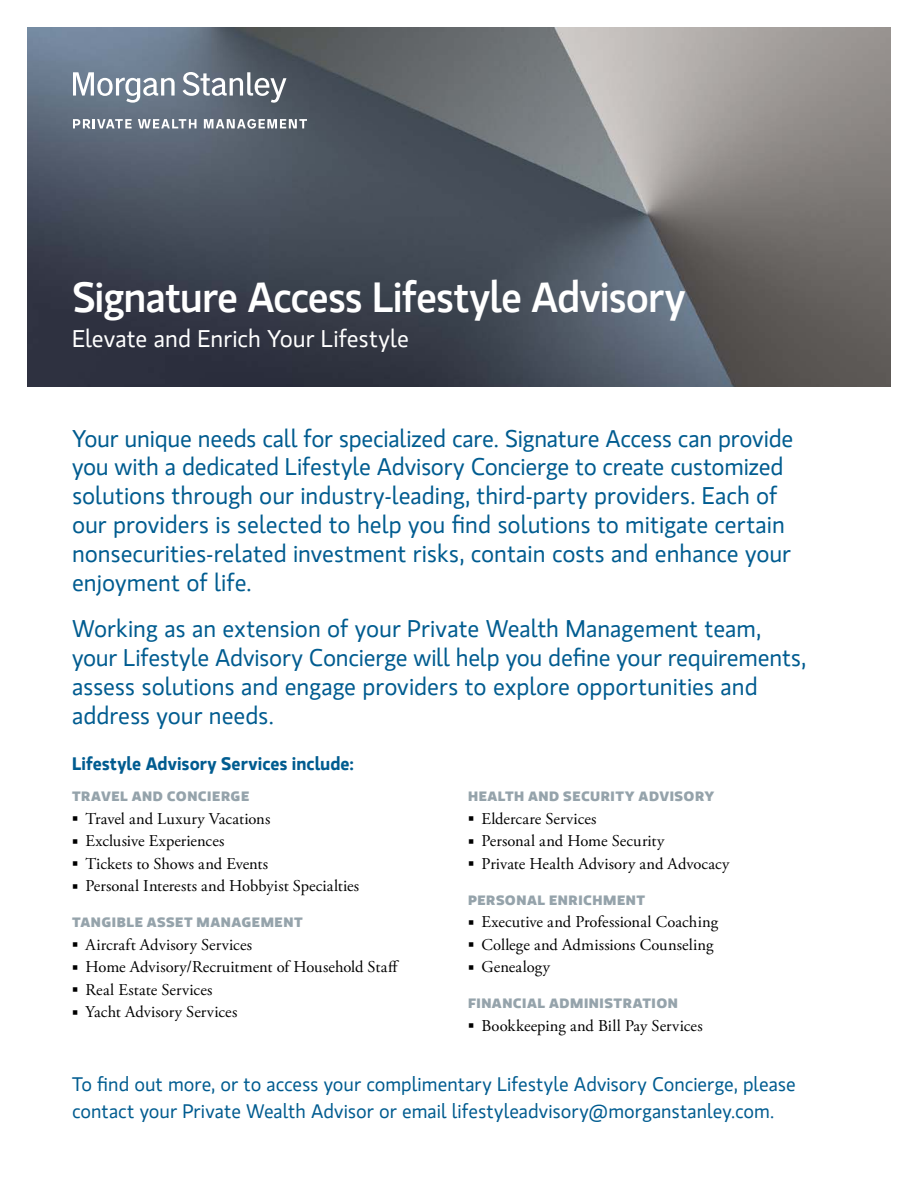
<style>
.page{position:relative;width:918px;height:1188px;background:#fff}
.page>*{position:absolute;margin:0;border:0;box-sizing:border-box;transform-origin:0 0}
.t1{font:500 42px "MS Gloriola II Std";letter-spacing:-.025em;color:#fff}
.t2{font:24px/28.8px "MS Gloriola II Std";letter-spacing:-.005em;color:#005c90}
.t3{font:24px "MS Gloriola II Std";color:#fff}
.t4{font:19.5px/27px "MS Gloriola II Std";color:#005c90}
.t5{font:700 18px "MS Gloriola II Std";color:#005c90}
.t6{font:16.5px "Adobe Garamond Pro";letter-spacing:.005em;color:#000}
.t7{font:500 13.5px "MS Gloriola II Std";letter-spacing:.035em;color:#95a3ab;scale:1.1 1}
</style>
<div class="page">
<img style="left:27px;top:27px;width:864px;height:360px">
<svg style="left:73px;top:72px;width:213px;height:31px"></svg>
<svg style="left:73px;top:119px;width:59px;height:9px"></svg>
<svg style="left:138px;top:119px;width:58px;height:9px"></svg>
<svg style="left:204px;top:119px;width:103px;height:10px"></svg>
<h1 class="t1" style="left:72px;top:268px;width:615px">Signature Access Lifestyle Advisory</h1>
<p class="t3" style="left:72px;top:322px;width:339px">Elevate and Enrich Your Lifestyle</p>
<p class="t2" style="left:72px;top:423px;width:723px">Your unique needs call for specialized care. Signature Access can provide you with a dedicated Lifestyle Advisory Concierge to create customized solutions through our industry-leading, third-party providers. Each of our providers is selected to help you find solutions to mitigate certain nonsecurities-related investment risks, contain costs and enhance your enjoyment of life.</p>
<p class="t2" style="left:72px;top:614px;width:736px">Working as an extension of your Private Wealth Management team, your Lifestyle Advisory Concierge will help you define your requirements, assess solutions and engage providers to explore opportunities and address your needs.</p>
<p class="t5" style="left:72px;top:750px;width:284px">Lifestyle Advisory Services include:</p>
<p class="t7" style="left:72px;top:786px;width:163px">TRAVEL AND CONCIERGE</p>
<p class="t6" style="left:72px;top:808px;width:200px">▪ Travel and Luxury Vacations</p>
<p class="t6" style="left:72px;top:831px;width:154px">▪ Exclusive Experiences</p>
<p class="t6" style="left:72px;top:853px;width:198px">▪ Tickets to Shows and Events</p>
<p class="t6" style="left:72px;top:876px;width:289px">▪ Personal Interests and Hobbyist Specialties</p>
<p class="t7" style="left:72px;top:912px;width:211px">TANGIBLE ASSET MANAGEMENT</p>
<p class="t6" style="left:72px;top:934px;width:182px">▪ Aircraft Advisory Services</p>
<p class="t6" style="left:72px;top:957px;width:329px">▪ Home Advisory/Recruitment of Household Staff</p>
<p class="t6" style="left:72px;top:979px;width:142px">▪ Real Estate Services</p>
<p class="t6" style="left:72px;top:1002px;width:167px">▪ Yacht Advisory Services</p>
<p class="t7" style="left:468px;top:786px;width:225px">HEALTH AND SECURITY ADVISORY</p>
<p class="t6" style="left:468px;top:808px;width:130px">▪ Eldercare Services</p>
<p class="t6" style="left:468px;top:831px;width:198px">▪ Personal and Home Security</p>
<p class="t6" style="left:468px;top:853px;width:263px">▪ Private Health Advisory and Advocacy</p>
<p class="t7" style="left:468px;top:890px;width:163px">PERSONAL ENRICHMENT</p>
<p class="t6" style="left:468px;top:912px;width:252px">▪ Executive and Professional Coaching</p>
<p class="t6" style="left:468px;top:934px;width:247px">▪ College and Admissions Counseling</p>
<p class="t6" style="left:468px;top:957px;width:83px">▪ Genealogy</p>
<p class="t7" style="left:468px;top:993px;width:192px">FINANCIAL ADMINISTRATION</p>
<p class="t6" style="left:468px;top:1015px;width:236px">▪ Bookkeeping and Bill Pay Services</p>
<p class="t4" style="left:72px;top:1070px;width:725px">To find out more, or to access your complimentary Lifestyle Advisory Concierge, please contact your Private Wealth Advisor or email lifestyleadvisory@morganstanley.com.</p>
</div>
